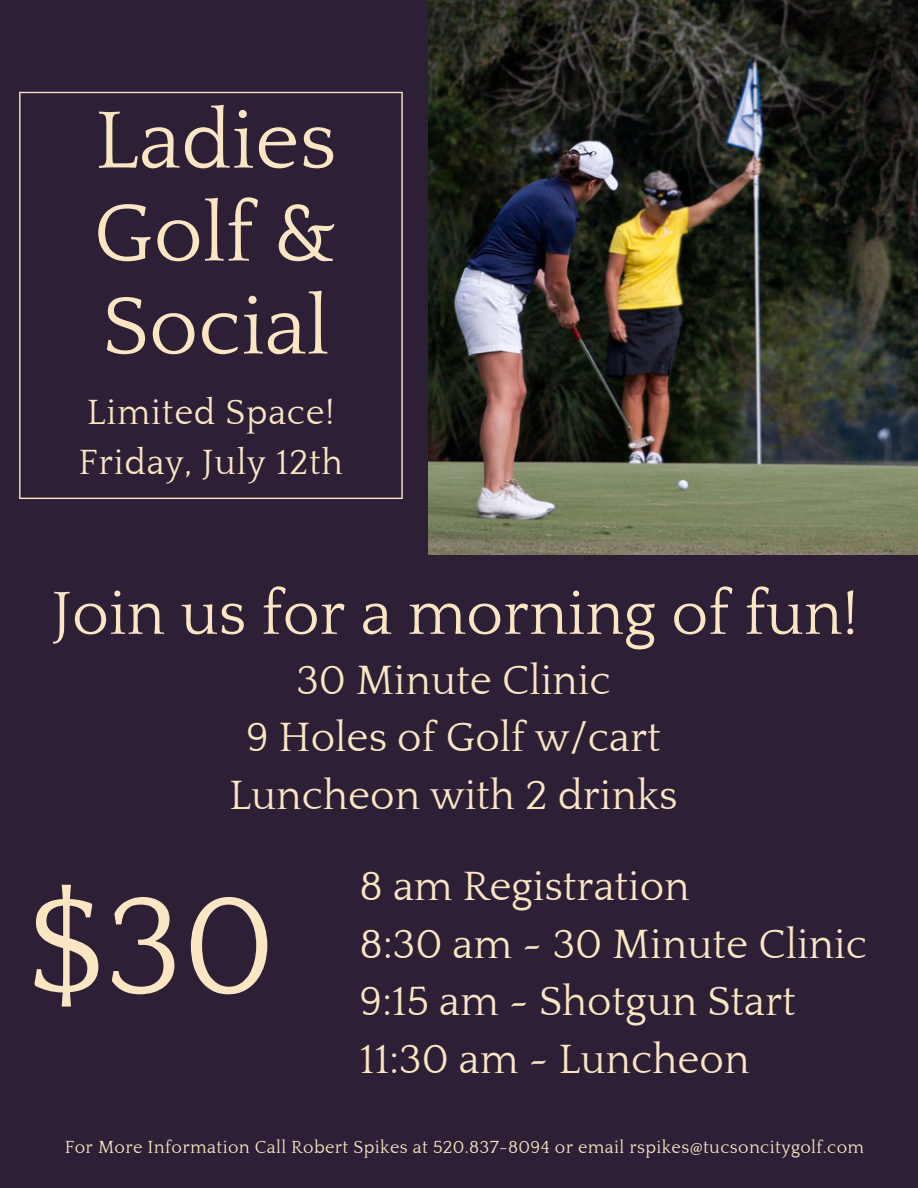
<style>
.page{position:relative;width:918px;height:1188px;background:#2c1f36}
.page>*{position:absolute;margin:0;border:0;box-sizing:border-box;transform-origin:0 0}
.t1{font:144px "Quattrocento";color:#fae6c3}
.t2{font:84.6px/93px "Quattrocento";color:#fae6c3;text-align:justify}
.t3{font:63.45px "Quattrocento";color:#fae6c3}
.t4{font:42px/57.6px "Quattrocento";color:#fae6c3;text-align:center}
.t5{font:36px/50.1px "Quattrocento";letter-spacing:.02em;color:#fae6c3}
.t6{font:18px "Quattrocento";letter-spacing:.02em;color:#fae6c3}
</style>
<div class="page">
<img style="left:428px;top:0;width:490px;height:555px">
<svg style="left:19px;top:92px;width:384px;height:407px"></svg>
<h2 class="t2" style="left:94px;top:96px;width:246px">Ladies Golf &amp; Social</h2>
<p class="t5" style="left:79px;top:389px;width:266px">Limited Space!<br>Friday, July 12th</p>
<h3 class="t3" style="left:52px;top:580px;width:808px">Join us for a morning of fun!</h3>
<p class="t4" style="left:229px;top:653px;width:450px">30 Minute Clinic<br>9 Holes of Golf w/cart<br>Luncheon with 2 drinks</p>
<h1 class="t1" style="left:27px;top:871px;width:250px">$30</h1>
<p class="t4" style="left:360px;top:859px;width:509px;text-align:left">8 am Registration<br>8:30 am ~ 30 Minute Clinic<br>9:15 am ~ Shotgun Start<br>11:30 am ~ Luncheon</p>
<p class="t6" style="left:65px;top:1138px;width:801px">For More Information Call Robert Spikes at 520.837-8094 or email rspikes@tucsoncitygolf.com</p>
</div>
